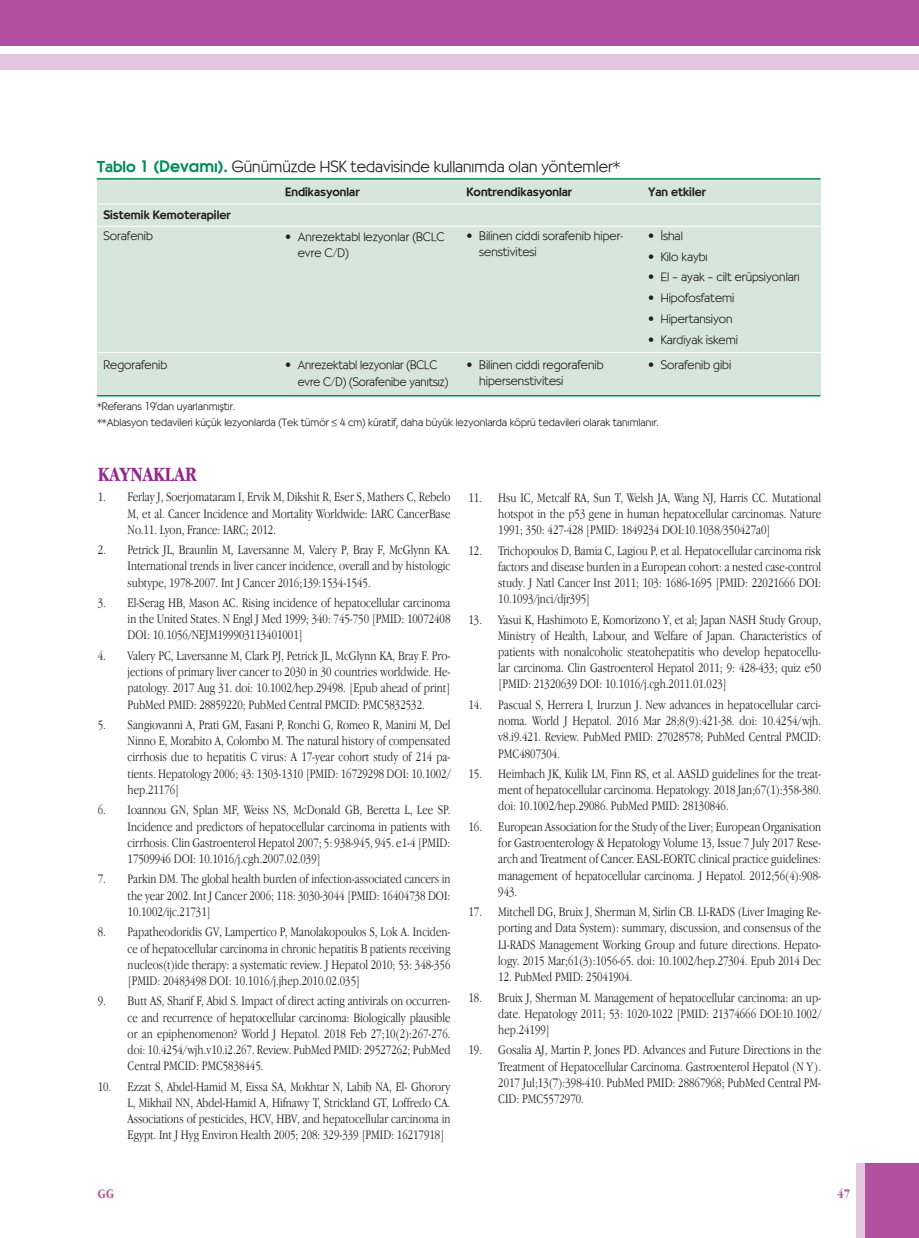
<style>
.page{position:relative;width:919px;height:1238px;background:#fff}
.page>*{position:absolute;margin:0;border:0;box-sizing:border-box;transform-origin:0 0}
.t1{font:700 21px "Apple Garamond";color:#93268f}
.t2{font:300 15.75px "Bernhardt";color:#231f20}
.t3{font:300 13.5px/16.2px "Apple Garamond";color:#231f20;text-align:justify}
.t4{font:700 13.5px "Apple Garamond";color:#b2519f}
.t5{font:300 12px/16.5px "Bernhardt";color:#231f20}
.t6{font:500 12px "Bernhardt";color:#231f20}
.t7{font:300 10.5px/16.8px "Bernhardt";color:#231f20}
.s1{font-weight:500;color:#008d5c}
.s2{font-family:"Avant Garde TR";font-weight:600;color:#008d5c}
.s3{font-family:"Avant Garde TR";font-weight:400}
</style>
<div class="page">
<div style="left:865px;top:1163px;width:53px;height:74px;background:#b2519f"></div>
<div style="left:856px;top:1163px;width:9px;height:74px;background:#e2c5de"></div>
<div style="left:1px;top:54px;width:917px;height:15px;background:#e2c5de"></div>
<div style="left:1px;top:0;width:917px;height:45px;background:#b2519f"></div>
<div style="left:97px;top:178px;width:723px;height:217px;background:#d7e6dd"></div>
<hr style="left:97px;top:178px;width:723px;height:2px;background:#008d5c">
<hr style="left:97px;top:203px;width:724px;height:1px;background:#fff">
<hr style="left:97px;top:226px;width:724px;height:1px;background:#fff">
<hr style="left:97px;top:352px;width:724px;height:1px;background:#fff">
<hr style="left:97px;top:395px;width:723px;height:1px;background:#008d5c">
<p class="t2" style="left:97px;top:157px;width:525px"><span class="s1">Tablo</span> <span class="s2">1 (Devamı)</span><span class="s1">.</span> Günümüzde HSK tedavisinde kullanımda olan yöntemler*</p>
<p class="t6" style="left:103px;top:208px;width:129px">Sistemik Kemoterapiler</p>
<p class="t5" style="left:103px;top:227px;width:51px">Sorafenib</p>
<p class="t6" style="left:285px;top:185px;width:76px">Endikasyonlar</p>
<p class="t6" style="left:466px;top:185px;width:107px">Kontrendikasyonlar</p>
<p class="t6" style="left:648px;top:185px;width:60px">Yan etkiler</p>
<p class="t5" style="left:648px;top:227px;width:36px">• İshal</p>
<p class="t5" style="left:648px;top:248px;width:61px">• Kilo kaybı</p>
<p class="t5" style="left:648px;top:269px;width:153px">• El – ayak – cilt erüpsiyonları</p>
<p class="t5" style="left:648px;top:290px;width:88px">• Hipofosfatemi</p>
<p class="t5" style="left:648px;top:310px;width:86px">• Hipertansiyon</p>
<p class="t5" style="left:648px;top:331px;width:91px">• Kardiyak iskemi</p>
<p class="t5" style="left:648px;top:356px;width:85px">• Sorafenib gibi</p>
<p class="t7" style="left:97px;top:397px;width:563px">*Referans <span class="s3">1</span>9’dan uyarlanmıştır.<br>**Ablasyon tedavileri küçük lezyonlarda (Tek tümör ≤ 4 cm) küratif, daha büyük lezyonlarda köprü tedavileri olarak tanımlanır.</p>
<p class="t5" style="left:479px;top:227px;width:145px;text-indent:-13px">• Bilinen ciddi sorafenib hiper&shy;senstivitesi</p>
<p class="t5" style="left:298px;top:228px;width:148px;text-indent:-13px">• Anrezektabl lezyonlar (BCLC evre C/D)</p>
<p class="t5" style="left:103px;top:356px;width:65px">Regorafenib</p>
<p class="t5" style="left:479px;top:356px;width:126px;text-indent:-13px">• Bilinen ciddi regorafenib hipersenstivitesi</p>
<p class="t5" style="left:298px;top:357px;width:152px;text-indent:-13px">• Anrezektabl lezyonlar (BCLC evre C/D) (Sorafenibe yanıtsız)</p>
<h1 class="t1" style="left:98px;top:462px;width:100px">KAYNAKLAR</h1>
<p class="t3" style="left:128px;top:488px;width:324px;text-indent:-30px">1. Ferlay J, Soerjomataram I, Ervik M, Dikshit R, Eser S, Mathers C, Rebelo M, et al. Cancer Incidence and Mortality Worldwide: IARC CancerBase No.11. Lyon, France: IARC; 2012.</p>
<p class="t3" style="left:128px;top:541px;width:324px;text-indent:-30px">2. Petrick JL, Braunlin M, Laversanne M, Valery P, Bray F, McGlynn KA.<br>International trends in liver cancer incidence, overall and by histologic subtype, 1978-2007. Int J Cancer 2016;139:1534-1545.</p>
<p class="t3" style="left:128px;top:594px;width:324px;text-indent:-30px">3. El-Serag HB, Mason AC. Rising incidence of hepatocellular carcinoma in the United States. N Engl J Med 1999; 340: 745-750 [PMID: 10072408<br>DOI: 10.1056/NEJM199903113401001]</p>
<p class="t3" style="left:128px;top:647px;width:324px;text-indent:-30px">4. Valery PC, Laversanne M, Clark PJ, Petrick JL, McGlynn KA, Bray F. Pro&shy;jections of primary liver cancer to 2030 in 30 countries worldwide. He&shy;patology. 2017 Aug 31. doi: 10.1002/hep.29498. [Epub ahead of print] PubMed PMID: 28859220; PubMed Central PMCID: PMC5832532.</p>
<p class="t3" style="left:128px;top:716px;width:324px;text-indent:-30px">5. Sangiovanni A, Prati GM, Fasani P, Ronchi G, Romeo R, Manini M, Del Ninno E, Morabito A, Colombo M. The natural history of compensated cirrhosis due to hepatitis C virus: A 17-year cohort study of 214 pa&shy;tients. Hepatology 2006; 43: 1303-1310 [PMID: 16729298 DOI: 10.1002/ hep.21176]</p>
<p class="t3" style="left:128px;top:801px;width:324px;text-indent:-30px">6. Ioannou GN, Splan MF, Weiss NS, McDonald GB, Beretta L, Lee SP.<br>Incidence and predictors of hepatocellular carcinoma in patients with cirrhosis. Clin Gastroenterol Hepatol 2007; 5: 938-945, 945. e1-4 [PMID:<br>17509946 DOI: 10.1016/j.cgh.2007.02.039]</p>
<p class="t3" style="left:128px;top:870px;width:324px;text-indent:-30px">7. Parkin DM. The global health burden of infection-associated cancers in the year 2002. Int J Cancer 2006; 118: 3030-3044 [PMID: 16404738 DOI:<br>10.1002/ijc.21731]</p>
<p class="t3" style="left:128px;top:923px;width:324px;text-indent:-30px">8. Papatheodoridis GV, Lampertico P, Manolakopoulos S, Lok A. Inciden&shy;ce of hepatocellular carcinoma in chronic hepatitis B patients receiving nucleos(t)ide therapy: a systematic review. J Hepatol 2010; 53: 348-356 [PMID: 20483498 DOI: 10.1016/j.jhep.2010.02.035]</p>
<p class="t3" style="left:128px;top:992px;width:324px;text-indent:-30px">9. Butt AS, Sharif F, Abid S. Impact of direct acting antivirals on occurren&shy;ce and recurrence of hepatocellular carcinoma: Biologically plausible or an epiphenomenon? World J Hepatol. 2018 Feb 27;10(2):267-276. doi: 10.4254/wjh.v10.i2.267. Review. PubMed PMID: 29527262; PubMed Central PMCID: PMC5838445.</p>
<p class="t3" style="left:128px;top:1077px;width:324px;text-indent:-30px">10. Ezzat S, Abdel-Hamid M, Eissa SA, Mokhtar N, Labib NA, El- Ghorory L, Mikhail NN, Abdel-Hamid A, Hifnawy T, Strickland GT, Loffredo CA.<br>Associations of pesticides, HCV, HBV, and hepatocellular carcinoma in Egypt. Int J Hyg Environ Health 2005; 208: 329-339 [PMID: 16217918]</p>
<p class="t3" style="left:498px;top:489px;width:324px;text-indent:-30px">11. Hsu IC, Metcalf RA, Sun T, Welsh JA, Wang NJ, Harris CC. Mutational hotspot in the p53 gene in human hepatocellular carcinomas. Nature 1991; 350: 427-428 [PMID: 1849234 DOI:10.1038/350427a0]</p>
<p class="t3" style="left:498px;top:542px;width:324px;text-indent:-30px">12. Trichopoulos D, Bamia C, Lagiou P, et al. Hepatocellular carcinoma risk factors and disease burden in a European cohort: a nested case-control study. J Natl Cancer Inst 2011; 103: 1686-1695 [PMID: 22021666 DOI:<br>10.1093/jnci/djr395]</p>
<p class="t3" style="left:498px;top:611px;width:324px;text-indent:-30px">13. Yasui K, Hashimoto E, Komorizono Y, et al; Japan NASH Study Group, Ministry of Health, Labour, and Welfare of Japan. Characteristics of patients with nonalcoholic steatohepatitis who develop hepatocellu&shy;lar carcinoma. Clin Gastroenterol Hepatol 2011; 9: 428-433; quiz e50 [PMID: 21320639 DOI: 10.1016/j.cgh.2011.01.023]</p>
<p class="t3" style="left:498px;top:696px;width:324px;text-indent:-30px">14. Pascual S, Herrera I, Irurzun J. New advances in hepatocellular carci&shy;noma. World J Hepatol. 2016 Mar 28;8(9):421-38. doi: 10.4254/wjh. v8.i9.421. Review. PubMed PMID: 27028578; PubMed Central PMCID:<br>PMC4807304.</p>
<p class="t3" style="left:498px;top:765px;width:324px;text-indent:-30px">15. Heimbach JK, Kulik LM, Finn RS, et al. AASLD guidelines for the treat&shy;ment of hepatocellular carcinoma. Hepatology. 2018 Jan;67(1):358-380. doi: 10.1002/hep.29086. PubMed PMID: 28130846.</p>
<p class="t3" style="left:498px;top:818px;width:324px;text-indent:-30px">16. European Association for the Study of the Liver; European Organisation for Gastroenterology &amp; Hepatology Volume 13, Issue 7 July 2017 Rese&shy;arch and Treatment of Cancer. EASL-EORTC clinical practice guidelines: management of hepatocellular carcinoma. J Hepatol. 2012;56(4):908- 943.</p>
<p class="t3" style="left:498px;top:903px;width:324px;text-indent:-30px">17. Mitchell DG, Bruix J, Sherman M, Sirlin CB. LI-RADS (Liver Imaging Re&shy;porting and Data System): summary, discussion, and consensus of the LI-RADS Management Working Group and future directions. Hepato&shy;logy. 2015 Mar;61(3):1056-65. doi: 10.1002/hep.27304. Epub 2014 Dec</p>
<p class="t3" style="left:498px;top:968px;width:136px">12. PubMed PMID: 25041904.</p>
<p class="t3" style="left:498px;top:988px;width:324px;text-indent:-30px">18. Bruix J, Sherman M. Management of hepatocellular carcinoma: an up&shy;date. Hepatology 2011; 53: 1020-1022 [PMID: 21374666 DOI:10.1002/ hep.24199]</p>
<p class="t3" style="left:498px;top:1041px;width:324px;text-indent:-30px">19. Gosalia AJ, Martin P, Jones PD. Advances and Future Directions in the Treatment of Hepatocellular Carcinoma. Gastroenterol Hepatol (N Y).<br>2017 Jul;13(7):398-410. PubMed PMID: 28867968; PubMed Central PM-CID: PMC5572970.</p>
<p class="t4" style="left:98px;top:1186px;width:18px">GG</p>
<p class="t4" style="left:837px;top:1186px;width:14px">47</p>
</div>
